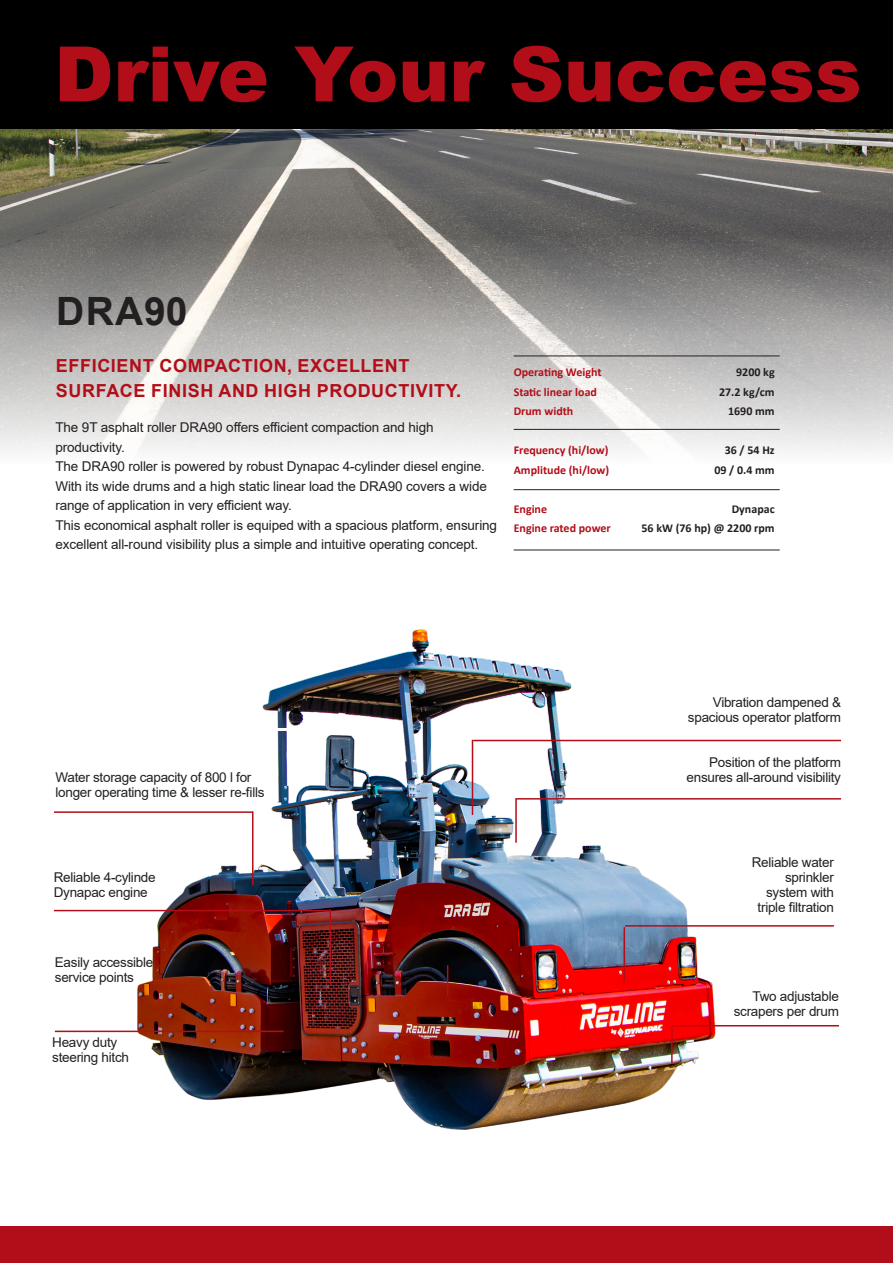
<style>
.page{position:relative;width:893px;height:1263px;background:#fff}
.page>*{position:absolute;margin:0;border:0;box-sizing:border-box;transform-origin:0 0}
.t1{font:900 76.5px "Arial";color:#b20e19}
.t2{font:700 39px "Arial";letter-spacing:.025em;color:#231f20}
.t3{font:700 18px "Arial";letter-spacing:.035em;color:#b20e19}
.t4{font:13.5px/15px "Arial";letter-spacing:-.01em;color:#231f20}
.t5{font:700 12px "Calibri";color:#b20e19}
.t6{font:700 12px "Calibri";color:#231f20}
</style>
<div class="page">
<img style="left:54px;top:629px;width:788px;height:501px">
<div style="left:0;top:0;width:893px;height:134px;background:#000"></div>
<img style="left:0;top:130px;width:893px;height:323px">
<hr style="left:187px;top:728px;width:125px;height:3px;background:#fff">
<hr style="left:54px;top:910px;width:276px;height:1px;background:#b20e19">
<hr style="left:673px;top:1025px;width:166px;height:1px;background:#b20e19">
<hr style="left:473px;top:740px;width:368px;height:1px;background:#b20e19">
<hr style="left:252px;top:811px;width:1px;height:74px;background:#b20e19">
<hr style="left:447px;top:965px;width:1px;height:31px;background:#b20e19">
<div style="left:0;top:1226px;width:893px;height:37px;background:#b20e19"></div>
<hr style="left:514px;top:429px;width:266px;height:1px;background:#231f20">
<hr style="left:514px;top:489px;width:266px;height:1px;background:#231f20">
<hr style="left:514px;top:550px;width:266px;height:1px;background:#231f20">
<hr style="left:514px;top:356px;width:266px;height:1px;background:#231f20">
<hr style="left:516px;top:798px;width:325px;height:1px;background:#b20e19">
<hr style="left:625px;top:925px;width:209px;height:2px;background:#b20e19">
<hr style="left:54px;top:811px;width:199px;height:2px;background:#b20e19">
<hr style="left:472px;top:740px;width:1px;height:75px;background:#b20e19">
<hr style="left:515px;top:798px;width:2px;height:45px;background:#b20e19">
<hr style="left:624px;top:927px;width:1px;height:55px;background:#b20e19">
<hr style="left:671px;top:1027px;width:2px;height:36px;background:#b20e19">
<hr style="left:55px;top:1031px;width:228px;height:1px;background:#b20e19">
<hr style="left:330px;top:909px;width:1px;height:75px;background:#b20e19">
<p class="t1" style="left:54px;top:18px;width:809px">Drive Your Success</p>
<p class="t2" style="left:56px;top:284px;width:133px">DRA90</p>
<p class="t3" style="left:56px;top:353px;width:355px">EFFICIENT COMPACTION, EXCELLENT</p>
<p class="t3" style="left:56px;top:378px;width:407px">SURFACE FINISH AND HIGH PRODUCTIVITY.</p>
<p class="t4" style="left:56px;top:420px;width:380px">The 9T asphalt roller DRA90 offers efficient compaction and high</p>
<p class="t4" style="left:56px;top:439px;width:71px">productivity.</p>
<p class="t4" style="left:56px;top:459px;width:431px">The DRA90 roller is powered by robust Dynapac 4-cylinder diesel engine.</p>
<p class="t4" style="left:56px;top:476px;width:433px;line-height:19.5px">With its wide drums and a high static linear load the DRA90 covers a wide range of application in very efficient way.</p>
<p class="t4" style="left:56px;top:515px;width:443px;line-height:19.5px">This economical asphalt roller is equiped with a spacious platform, ensuring excellent all-round visibility plus a simple and intuitive operating concept.</p>
<p class="t5" style="left:514px;top:364px;width:89px">Operating Weight</p>
<p class="t6" style="left:736px;top:364px;width:40px">9200 kg</p>
<p class="t5" style="left:514px;top:383px;width:85px">Static linear load</p>
<p class="t6" style="left:719px;top:383px;width:57px">27.2 kg/cm</p>
<p class="t5" style="left:514px;top:403px;width:61px">Drum width</p>
<p class="t6" style="left:728px;top:403px;width:48px">1690 mm</p>
<p class="t5" style="left:514px;top:442px;width:96px">Frequency (hi/low)</p>
<p class="t6" style="left:725px;top:442px;width:51px">36 / 54 Hz</p>
<p class="t5" style="left:514px;top:461px;width:97px">Amplitude (hi/low)</p>
<p class="t6" style="left:714px;top:461px;width:62px">09 / 0.4 mm</p>
<p class="t5" style="left:514px;top:500px;width:35px">Engine</p>
<p class="t6" style="left:732px;top:500px;width:45px">Dynapac</p>
<p class="t5" style="left:514px;top:520px;width:99px">Engine rated power</p>
<p class="t6" style="left:641px;top:520px;width:135px">56 kW (76 hp) @ 2200 rpm</p>
<p class="t4" style="left:713px;top:695px;width:130px">Vibration dampened &amp;</p>
<p class="t4" style="left:688px;top:710px;width:155px">spacious operator platform</p>
<p class="t4" style="left:709px;top:755px;width:133px">Position of the platform</p>
<p class="t4" style="left:56px;top:769px;width:197px">Water storage capacity of 800 l for</p>
<p class="t4" style="left:687px;top:770px;width:156px">ensures all-around visibility</p>
<p class="t4" style="left:56px;top:784px;width:211px">longer operating time &amp; lesser re-fills</p>
<p class="t4" style="left:54px;top:870px;width:103px">Reliable 4-cylinde<br>Dynapac engine</p>
<p class="t4" style="left:55px;top:955px;width:100px">Easily accessible</p>
<p class="t4" style="left:55px;top:970px;width:81px">service points</p>
<p class="t4" style="left:52px;top:1035px;width:67px">Heavy duty</p>
<p class="t4" style="left:52px;top:1050px;width:78px">steering hitch</p>
<p class="t4" style="left:752px;top:855px;width:84px;text-align:right">Reliable water sprinkler</p>
<p class="t4" style="left:766px;top:885px;width:69px">system with</p>
<p class="t4" style="left:758px;top:900px;width:78px">triple filtration</p>
<p class="t4" style="left:752px;top:988px;width:88px">Two adjustable</p>
<p class="t4" style="left:734px;top:1003px;width:107px">scrapers per drum</p>
</div>
